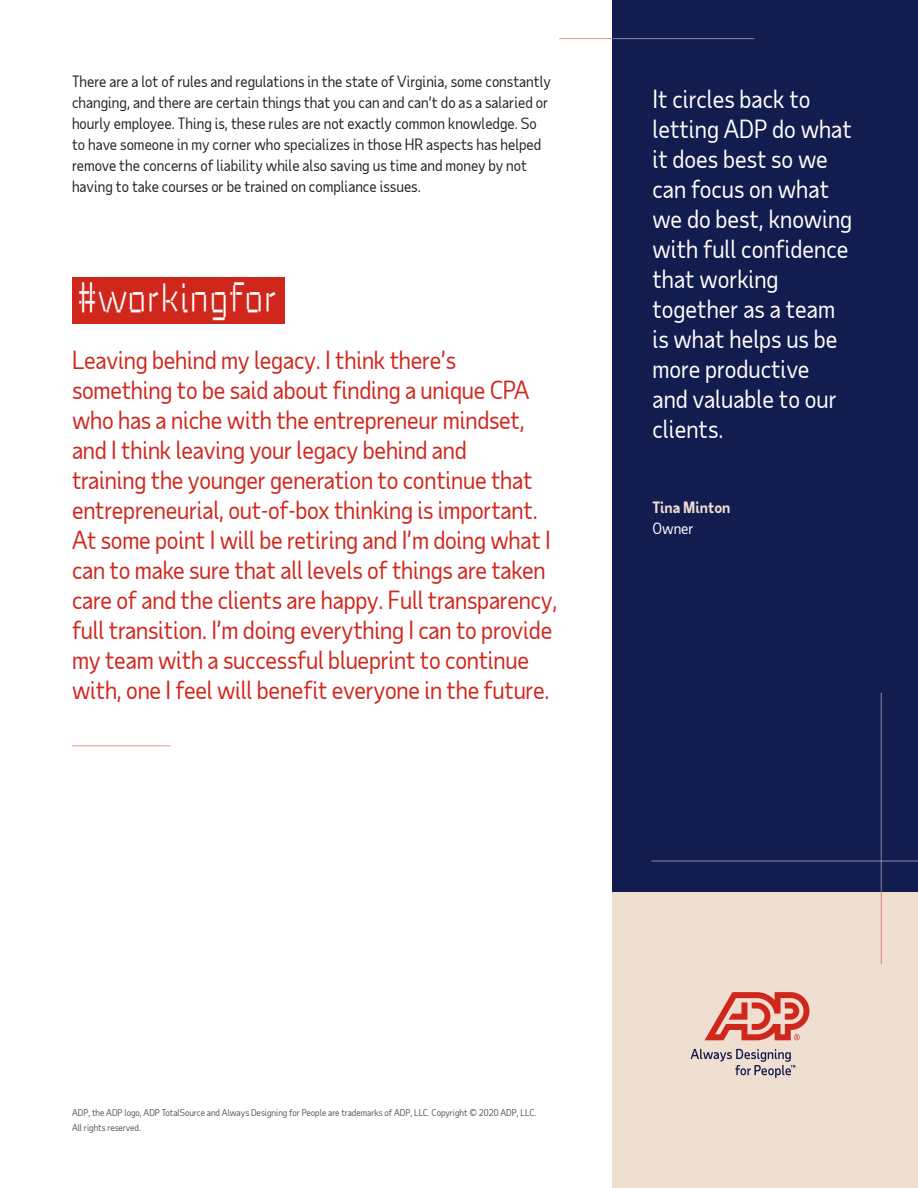
<style>
.page{position:relative;width:918px;height:1188px;background:#fff}
.page>*{position:absolute;margin:0;border:0;box-sizing:border-box;transform-origin:0 0}
.First-level_heading{font:39px "Taub Display 90";color:#fff}
.Accent_-_quote{font:24px/30px "Taub Sans";letter-spacing:-.01em;color:#d0271d}
.Accent_-_quote-2{font:24px/30px "Taub Sans";color:#fff}
.Body{font:15px/21px "Taub Sans";color:#222}
.Body-2{font:700 15px/21px "Taub Sans";color:#efdfd1}
.t1{font:9px/15px "Taub Sans";color:#54565a}
.s1{font-weight:400;color:#fff}
</style>
<div class="page">
<div style="left:613px;top:870px;width:305px;height:318px;background:#efdfd1"></div>
<div style="left:613px;top:0;width:305px;height:892px;background:#121c4e"></div>
<hr style="left:559px;top:38px;width:54px;height:1px;background:#d0271d">
<hr style="left:613px;top:38px;width:141px;height:1px;background:#fff">
<hr style="left:881px;top:892px;width:1px;height:72px;background:#d0271d">
<hr style="left:881px;top:693px;width:1px;height:199px;background:#fff">
<hr style="left:651px;top:861px;width:267px;height:1px;background:#fff">
<div style="left:72px;top:278px;width:213px;height:46px;background:#d0271d"></div>
<hr style="left:72px;top:746px;width:99px;height:1px;background:#d0271d">
<svg style="left:705px;top:992px;width:104px;height:48px"></svg>
<svg style="left:691px;top:1049px;width:104px;height:29px"></svg>
<p class="Body" style="left:72px;top:71px;width:480px">There are a lot of rules and regulations in the state of Virginia, some constantly changing, and there are certain things that you can and can’t do as a salaried or hourly employee. Thing is, these rules are not exactly common knowledge. So to have someone in my corner who specializes in those HR aspects has helped remove the concerns of liability while also saving us time and money by not having to take courses or be trained on compliance issues.</p>
<p class="First-level_heading" style="left:76px;top:273px;width:202px">#workingfor</p>
<p class="Accent_-_quote" style="left:72px;top:344px;width:487px">Leaving behind my legacy. I think there’s something to be said about finding a unique CPA who has a niche with the entrepreneur mindset, and I think leaving your legacy behind and<br>training the younger generation to continue that entrepreneurial, out-of-box thinking is important.<br>At some point I will be retiring and I’m doing what I can to make sure that all levels of things are taken care of and the clients are happy. Full transparency, full transition. I’m doing everything I can to provide my team with a successful blueprint to continue with, one I feel will benefit everyone in the future.</p>
<p class="Accent_-_quote-2" style="left:652px;top:84px;width:201px">It circles back to letting ADP do what it does best so we can focus on what we do best, knowing with full confidence that working together as a team is what helps us be more productive<br>and valuable to our clients.</p>
<p class="Body-2" style="left:652px;top:496px;width:80px">Tina Minton<br><span class="s1">Owner</span></p>
<p class="t1" style="left:72px;top:1105px;width:466px">ADP, the ADP logo, ADP TotalSource and Always Designing for People are trademarks of ADP, LLC. Copyright © 2020 ADP, LLC.<br>All rights reserved.</p>
</div>
